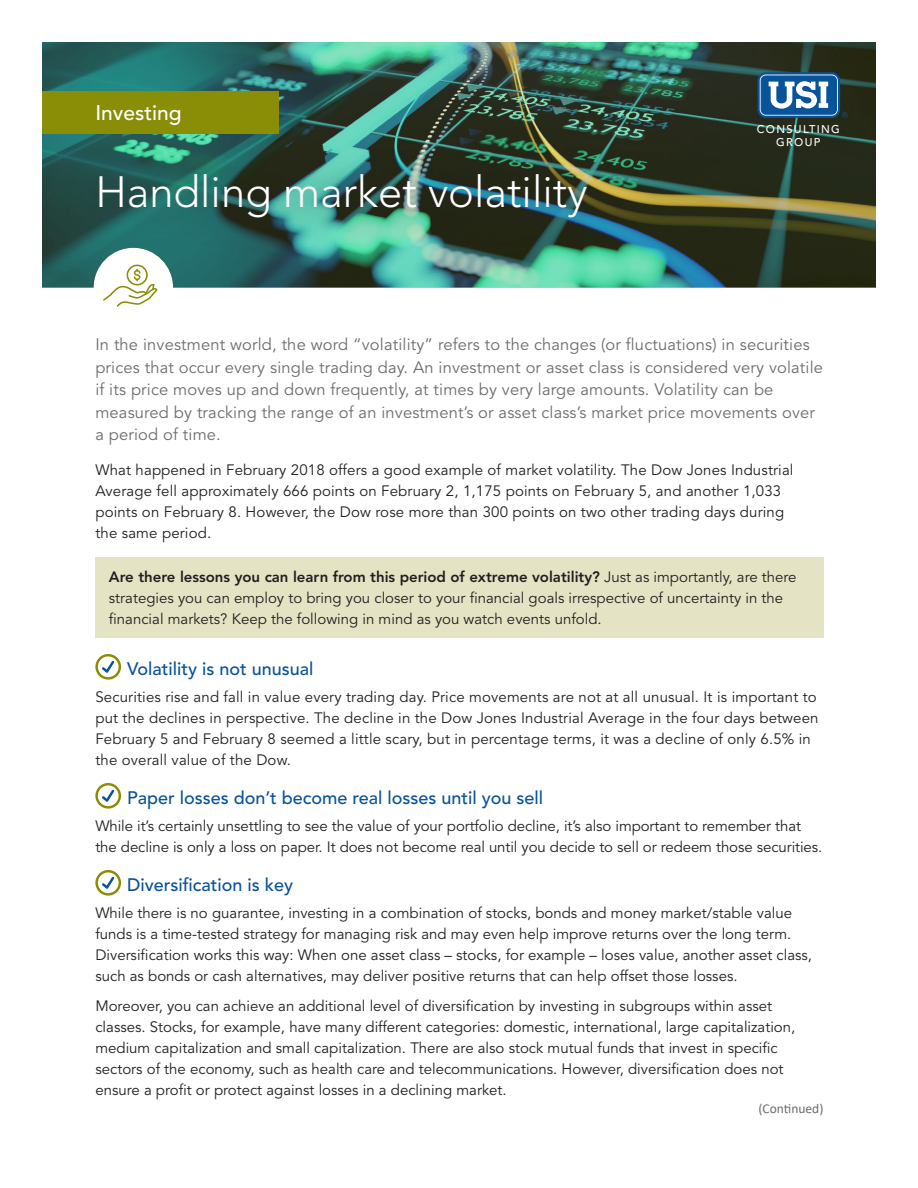
<style>
.page{position:relative;width:918px;height:1188px;background:#fff}
.page>*{position:absolute;margin:0;border:0;box-sizing:border-box;transform-origin:0 0}
.Article_title{font:300 43.5px "Avenir LT Std";color:#fff}
.t1{font:500 21px "Avenir LT Std";color:#fff}
.Subhead_2__blue{font:500 18px "Avenir LT Std";color:#09529a}
.Intro_copy{font:16.5px/22.5px "Avenir LT Std";letter-spacing:.01em;color:#6c6d70}
.Body_copy{font:15px/21px "Avenir LT Std";color:#231f20}
.Intro_copy-2{font:15px/21px "Avenir LT Std";letter-spacing:.01em;color:#231f20}
.Disclaimer{font:13.5px "Calibri";color:#6c6d70}
.t2{font:500 11.1px/12.5px "Avenir LT Std";letter-spacing:.12em;color:#fff;text-align:center}
.s1{font-weight:800}
</style>
<div class="page">
<img style="left:42px;top:42px;width:834px;height:246px">
<div style="left:42px;top:91px;width:236px;height:42px;background:#8a8d06"></div>
<img style="left:64px;top:142px;width:559px;height:113px">
<svg style="left:758px;top:72px;width:82px;height:46px"></svg>
<svg style="left:760px;top:75px;width:78px;height:41px"></svg>
<div style="left:761px;top:76px;width:76px;height:38px;background:#085399;border-radius:5px"></div>
<div style="left:761px;top:76px;width:76px;height:38px;border:1px solid #085399;border-radius:5px"></div>
<svg style="left:769px;top:81px;width:59px;height:28px"></svg>
<svg style="left:842px;top:112px;width:6px;height:6px"></svg>
<svg style="left:103px;top:265px;width:55px;height:42px"></svg>
<div style="left:95px;top:557px;width:729px;height:81px;background:#e4e4c4"></div>
<svg style="left:95px;top:654px;width:26px;height:26px"></svg>
<svg style="left:95px;top:783px;width:26px;height:26px"></svg>
<svg style="left:95px;top:870px;width:26px;height:26px"></svg>
<p class="t1" style="left:95px;top:101px;width:88px">Investing</p>
<p class="Article_title" style="left:95px;top:167px;width:494px">Handling market volatility</p>
<p class="t2" style="left:757px;top:123px;width:85px">CONSULTING<br>GROUP</p>
<p class="Intro_copy" style="left:95px;top:334px;width:729px">In the investment world, the word “volatility” refers to the changes (or fluctuations) in securities prices that occur every single trading day. An investment or asset class is considered very volatile if its price moves up and down frequently, at times by very large amounts. Volatility can be measured by tracking the range of an investment’s or asset class’s market price movements over a period of time.</p>
<p class="Intro_copy-2" style="left:95px;top:460px;width:700px">What happened in February 2018 offers a good example of market volatility. The Dow Jones Industrial Average fell approximately 666 points on February 2, 1,175 points on February 5, and another 1,033 points on February 8. However, the Dow rose more than 300 points on two other trading days during the same period.</p>
<p class="Body_copy" style="left:109px;top:567px;width:689px"><span class="s1">Are there lessons you can learn from this period of extreme volatility?</span> Just as importantly, are there strategies you can employ to bring you closer to your financial goals irrespective of uncertainty in the financial markets? Keep the following in mind as you watch events unfold.</p>
<p class="Subhead_2__blue" style="left:127px;top:658px;width:188px">Volatility is not unusual</p>
<p class="Body_copy" style="left:95px;top:687px;width:725px">Securities rise and fall in value every trading day. Price movements are not at all unusual. It is important to put the declines in perspective. The decline in the Dow Jones Industrial Average in the four days between February 5 and February 8 seemed a little scary, but in percentage terms, it was a decline of only 6.5% in the overall value of the Dow.</p>
<p class="Subhead_2__blue" style="left:127px;top:787px;width:418px">Paper losses don’t become real losses until you sell</p>
<p class="Body_copy" style="left:95px;top:816px;width:728px">While it’s certainly unsettling to see the value of your portfolio decline, it’s also important to remember that the decline is only a loss on paper. It does not become real until you decide to sell or redeem those securities.</p>
<p class="Subhead_2__blue" style="left:127px;top:874px;width:168px">Diversification is key</p>
<p class="Body_copy" style="left:95px;top:903px;width:718px">While there is no guarantee, investing in a combination of stocks, bonds and money market/stable value funds is a time-tested strategy for managing risk and may even help improve returns over the long term.<br>Diversification works this way: When one asset class – stocks, for example – loses value, another asset class, such as bonds or cash alternatives, may deliver positive returns that can help offset those losses.</p>
<p class="Body_copy" style="left:95px;top:996px;width:701px">Moreover, you can achieve an additional level of diversification by investing in subgroups within asset classes. Stocks, for example, have many different categories: domestic, international, large capitalization, medium capitalization and small capitalization. There are also stock mutual funds that invest in specific sectors of the economy, such as health care and telecommunications. However, diversification does not ensure a profit or protect against losses in a declining market.</p>
<p class="Disclaimer" style="left:759px;top:1099px;width:66px">(Continued)</p>
</div>
